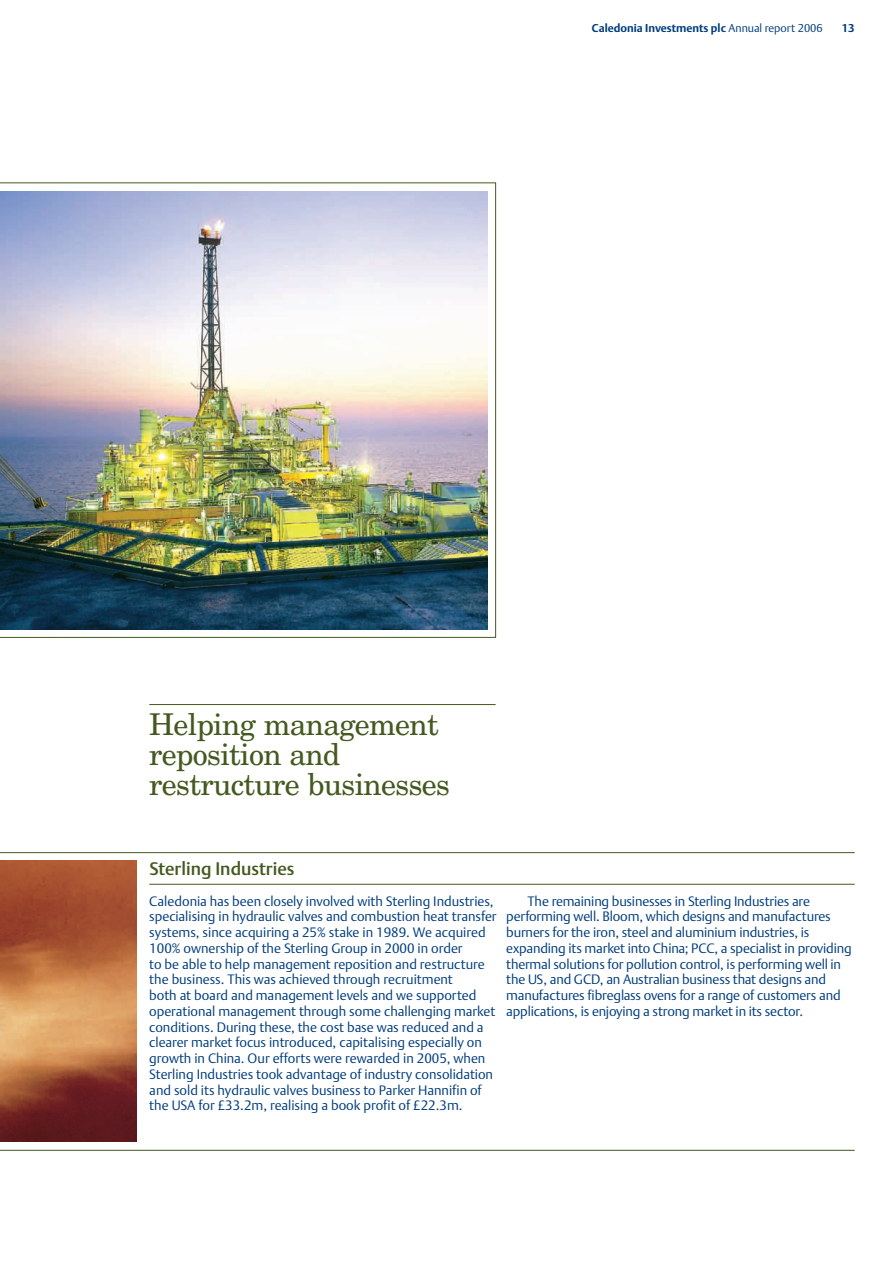
<style>
.page{position:relative;width:893px;height:1263px;background:#fff}
.page>*{position:absolute;margin:0;border:0;box-sizing:border-box;transform-origin:0 0}
.t1{font:30px/30px "New Century Schlbk";letter-spacing:-.02em;color:#44591f}
.t2{font:500 18px "DTL Argo T";color:#44591f}
.t3{font:300 13.5px/15.8px "DTL Argo T";letter-spacing:-.01em;color:#013d7d}
.t4{font:700 11.25px "DTL Argo T";color:#013d7d}
.s1{font-weight:300}
</style>
<div class="page">
<svg style="left:0;top:852px;width:855px;height:298px"></svg>
<hr style="left:149px;top:884px;width:706px;height:1px;background:#44591f">
<hr style="left:149px;top:704px;width:347px;height:1px;background:#44591f">
<svg style="left:0;top:183px;width:496px;height:455px"></svg>
<img style="left:0;top:191px;width:487px;height:438px">
<p class="t4" style="left:592px;top:22px;width:232px">Caledonia Investments plc <span class="s1">Annual report 2006</span></p>
<p class="t4" style="left:842px;top:22px;width:14px">13</p>
<h1 class="t1" style="left:149px;top:712px;width:302px">Helping management reposition and restructure businesses</h1>
<h2 class="t2" style="left:150px;top:858px;width:146px">Sterling Industries</h2>
<p class="t3" style="left:149px;top:893px;width:349px">Caledonia has been closely involved with Sterling Industries, specialising in hydraulic valves and combustion heat transfer systems, since acquiring a 25% stake in 1989. We acquired 100% ownership of the Sterling Group in 2000 in order<br>to be able to help management reposition and restructure the business. This was achieved through recruitment<br>both at board and management levels and we supported operational management through some challenging market conditions. During these, the cost base was reduced and a clearer market focus introduced, capitalising especially on growth in China. Our efforts were rewarded in 2005, when Sterling Industries took advantage of industry consolidation and sold its hydraulic valves business to Parker Hannifin of the USA for £33.2m, realising a book profit of £22.3m.</p>
<p class="t3" style="left:506px;top:893px;width:347px;text-indent:21px">The remaining businesses in Sterling Industries are performing well. Bloom, which designs and manufactures burners for the iron, steel and aluminium industries, is expanding its market into China; PCC, a specialist in providing thermal solutions for pollution control, is performing well in the US, and GCD, an Australian business that designs and manufactures fibreglass ovens for a range of customers and applications, is enjoying a strong market in its sector.</p>
</div>
